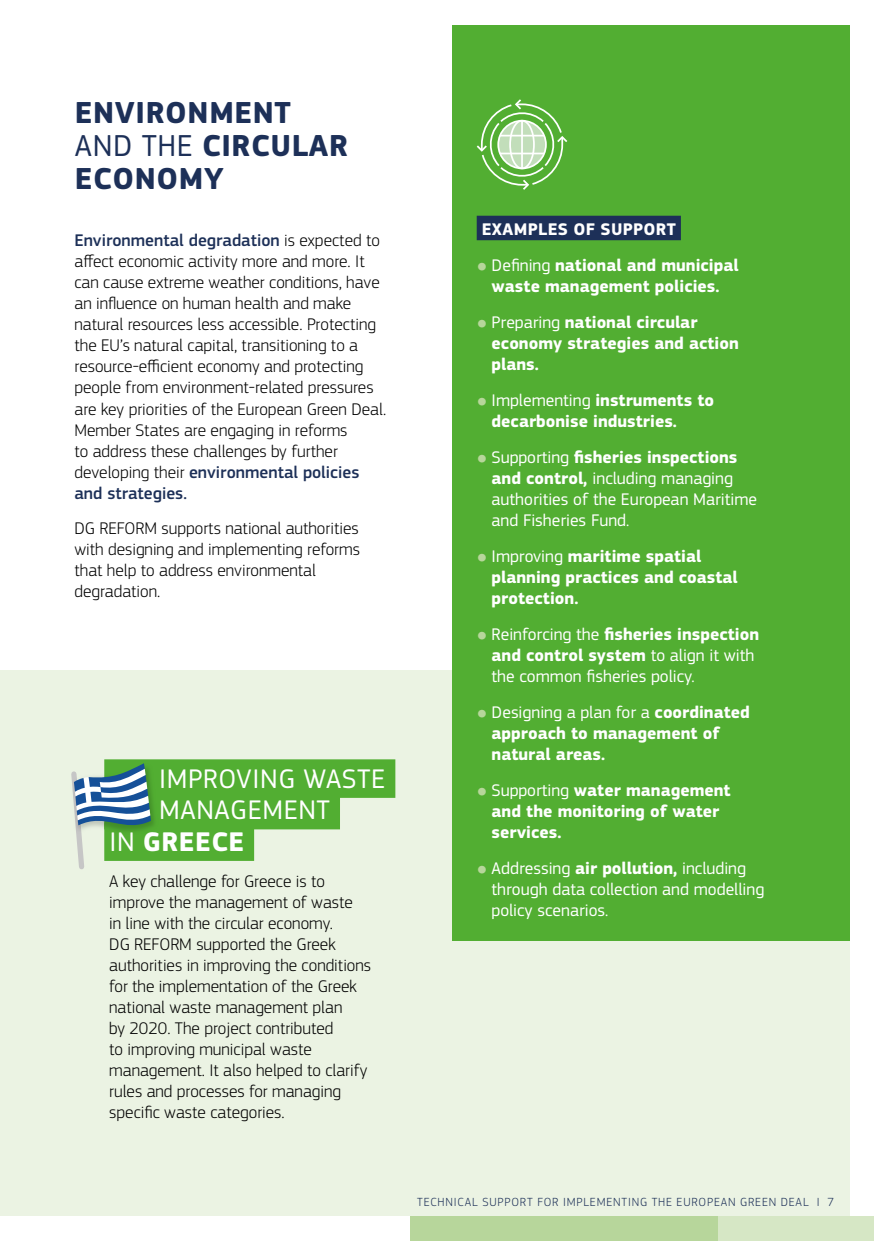
<style>
.page{position:relative;width:874px;height:1241px;background:#fff}
.page>*{position:absolute;margin:0;border:0;box-sizing:border-box;transform-origin:0 0}
.t1{font:700 31.5px/33.2px "EC Square Sans Pro";letter-spacing:.02em;color:#1d3058}
.t2{font:28px "EC Square Sans Pro";letter-spacing:.02em;color:#fff}
.t3{font:700 28px "EC Square Sans Pro";letter-spacing:.02em;color:#fff}
.t4{font:300 17.5px/21px "EC Square Sans Pro";color:#000}
.t5{font:700 17.5px/21px "EC Square Sans Pro";color:#fff}
.t6{font:17.5px/21px "EC Square Sans Pro";color:#fff}
.t7{font:700 17.5px "EC Square Sans Pro";letter-spacing:.02em;color:#fff}
.t8{font:300 12.25px "EC Square Sans Pro";letter-spacing:.07em;color:#1d3058}
.s1{font-weight:400}
.s2{font-weight:500;color:#1d3058}
.s3{font-weight:300;font-size:12.25px;color:#b7d69b}
.s4{font-weight:700}
</style>
<div class="page">
<div style="left:0;top:670px;width:848px;height:545px;background:#ebf3e3"></div>
<div style="left:451px;top:25px;width:397px;height:915px;background:#52ae32"></div>
<div style="left:476px;top:216px;width:204px;height:24px;background:#1d3058"></div>
<svg style="left:476px;top:99px;width:91px;height:91px"></svg>
<svg style="left:498px;top:121px;width:47px;height:47px"></svg>
<div style="left:497px;top:120px;width:49px;height:49px;border:2px solid #fff;border-radius:50%"></div>
<div style="left:509px;top:120px;width:25px;height:49px;border:2px solid #fff;border-radius:50%"></div>
<hr style="left:499px;top:135px;width:45px;height:1px;background:#fff">
<hr style="left:499px;top:153px;width:45px;height:1px;background:#fff">
<hr style="left:521px;top:121px;width:1px;height:47px;background:#fff">
<div style="left:409px;top:1215px;width:355px;height:25px;background:#b7d69b"></div>
<div style="left:718px;top:1215px;width:155px;height:25px;background:#d6e7c5"></div>
<div style="left:104px;top:759px;width:291px;height:38px;background:#52ae32"></div>
<div style="left:104px;top:790px;width:236px;height:39px;background:#52ae32"></div>
<div style="left:104px;top:822px;width:150px;height:38px;background:#52ae32"></div>
<img style="left:104px;top:759px;width:67px;height:102px">
<svg style="left:71px;top:763px;width:80px;height:107px"></svg>
<h1 class="t1" style="left:75px;top:97px;width:274px">ENVIRONMENT<br><span class="s1">AND THE</span> CIRCULAR<br>ECONOMY</h1>
<p class="t4" style="left:74px;top:230px;width:313px"><span class="s2">Environmental degradation</span> is expected to affect economic activity more and more. It can cause extreme weather conditions, have an influence on human health and make natural resources less accessible. Protecting the EU’s natural capital, transitioning to a resource-efficient economy and protecting people from environment-related pressures are key priorities of the European Green Deal.<br>Member States are engaging in reforms<br>to address these challenges by further developing their <span class="s2">environmental policies and strategies.</span></p>
<p class="t4" style="left:74px;top:518px;width:287px">DG REFORM supports national authorities with designing and implementing reforms that help to address environmental degradation.</p>
<h2 class="t2" style="left:159px;top:762px;width:228px">IMPROVING WASTE</h2>
<h2 class="t2" style="left:159px;top:793px;width:172px">MANAGEMENT</h2>
<h2 class="t3" style="left:109px;top:824px;width:136px"><span class="s1">IN</span> GREECE</h2>
<p class="t4" style="left:109px;top:870px;width:263px">A key challenge for Greece is to improve the management of waste<br>in line with the circular economy.<br>DG REFORM supported the Greek authorities in improving the conditions for the implementation of the Greek national waste management plan<br>by 2020. The project contributed<br>to improving municipal waste management. It also helped to clarify rules and processes for managing specific waste categories.</p>
<p class="t7" style="left:481px;top:219px;width:195px">EXAMPLES OF SUPPORT</p>
<p class="t5" style="left:476px;top:255px;width:263px;text-align:center"><span class="s3">●</span> <span class="s1">Defining</span> national and municipal waste management policies.</p>
<p class="t5" style="left:491px;top:312px;width:249px;text-indent:-15px"><span class="s3">●</span> <span class="s1">Preparing</span> national circular economy strategies and action plans.</p>
<p class="t5" style="left:491px;top:390px;width:224px;text-indent:-15px"><span class="s3">●</span> <span class="s1">Implementing</span> instruments to decarbonise industries.</p>
<p class="t6" style="left:491px;top:446px;width:267px;text-indent:-15px"><span class="s3">●</span> Supporting <span class="s4">fisheries inspections and control,</span> including managing authorities of the European Maritime and Fisheries Fund.</p>
<p class="t5" style="left:491px;top:546px;width:248px;text-indent:-15px"><span class="s3">●</span> <span class="s1">Improving</span> maritime spatial planning practices and coastal protection.</p>
<p class="t6" style="left:491px;top:623px;width:269px;text-indent:-15px"><span class="s3">●</span> Reinforcing the <span class="s4">fisheries inspection and control system</span> to align it with the common fisheries policy.</p>
<p class="t5" style="left:491px;top:702px;width:260px;text-indent:-15px"><span class="s3">●</span> <span class="s1">Designing a plan for a</span> coordinated approach to management of natural areas.</p>
<p class="t5" style="left:491px;top:779px;width:240px;text-indent:-15px"><span class="s3">●</span> <span class="s1">Supporting</span> water management and the monitoring of water services.</p>
<p class="t6" style="left:491px;top:857px;width:274px;text-indent:-15px"><span class="s3">●</span> Addressing <span class="s4">air pollution,</span> including through data collection and modelling policy scenarios.</p>
<p class="t8" style="left:417px;top:1194px;width:418px">TECHNICAL SUPPORT FOR IMPLEMENTING THE EUROPEAN GREEN DEAL I 7</p>
</div>
